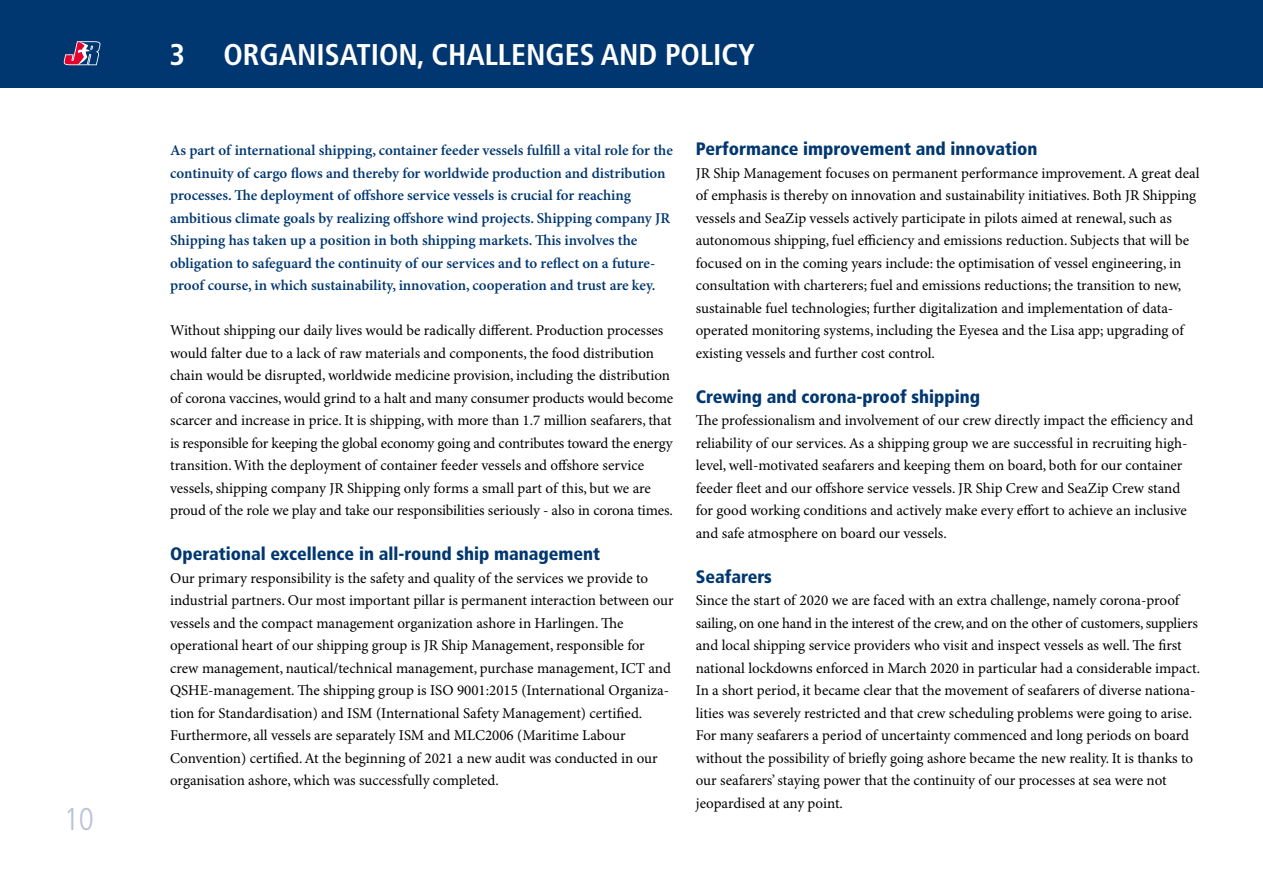
<style>
.page{position:relative;width:1263px;height:893px;background:#fff}
.page>*{position:absolute;margin:0;border:0;box-sizing:border-box;transform-origin:0 0}
.t1{font:300 condensed 31.5px "Frutiger";color:#bac0d9}
.t2{font:700 condensed 30px "Frutiger";color:#fff}
.t3{font:900 condensed 18px "Frutiger";color:#003770}
.t4{font:15px/22.5px "Minion Pro";letter-spacing:-.005em;color:#000}
.t5{font:600 15px/22.5px "Minion Pro";color:#003770}
</style>
<div class="page">
<div style="left:0;top:0;width:1263px;height:88px;background:#003770"></div>
<svg style="left:64px;top:41px;width:37px;height:24px"></svg>
<h1 class="t1" style="left:64px;top:801px;width:32px">10</h1>
<h2 class="t2" style="left:170px;top:37px;width:17px">3</h2>
<h2 class="t2" style="left:224px;top:37px;width:533px">ORGANISATION, CHALLENGES AND POLICY</h2>
<p class="t5" style="left:170px;top:140px;width:504px">As part of international shipping, container feeder vessels fulfill a vital role for the continuity of cargo flows and thereby for worldwide production and distribution processes. The deployment of offshore service vessels is crucial for reaching ambitious climate goals by realizing offshore wind projects. Shipping company JR Shipping has taken up a position in both shipping markets. This involves the obligation to safeguard the continuity of our services and to reflect on a future&shy;proof course, in which sustainability, innovation, cooperation and trust are key.</p>
<p class="t4" style="left:170px;top:320px;width:505px">Without shipping our daily lives would be radically different. Production processes would falter due to a lack of raw materials and components, the food distribution chain would be disrupted, worldwide medicine provision, including the distribution of corona vaccines, would grind to a halt and many consumer products would become scarcer and increase in price. It is shipping, with more than 1.7 million seafarers, that is responsible for keeping the global economy going and contributes toward the energy transition. With the deployment of container feeder vessels and offshore service vessels, shipping company JR Shipping only forms a small part of this, but we are proud of the role we play and take our responsibilities seriously - also in corona times.</p>
<p class="t3" style="left:170px;top:543px;width:432px">Operational excellence in all-round ship management</p>
<p class="t4" style="left:170px;top:567px;width:505px">Our primary responsibility is the safety and quality of the services we provide to industrial partners. Our most important pillar is permanent interaction between our vessels and the compact management organization ashore in Harlingen. The operational heart of our shipping group is JR Ship Management, responsible for crew management, nautical/technical management, purchase management, ICT and QSHE-management. The shipping group is ISO 9001:2015 (International Organiza&shy;tion for Standardisation) and ISM (International Safety Management) certified.<br>Furthermore, all vessels are separately ISM and MLC2006 (Maritime Labour Convention) certified. At the beginning of 2021 a new audit was conducted in our organisation ashore, which was successfully completed.</p>
<p class="t3" style="left:696px;top:138px;width:343px">Performance improvement and innovation</p>
<p class="t4" style="left:696px;top:162px;width:505px">JR Ship Management focuses on permanent performance improvement. A great deal of emphasis is thereby on innovation and sustainability initiatives. Both JR Shipping vessels and SeaZip vessels actively participate in pilots aimed at renewal, such as autonomous shipping, fuel efficiency and emissions reduction. Subjects that will be focused on in the coming years include: the optimisation of vessel engineering, in consultation with charterers; fuel and emissions reductions; the transition to new, sustainable fuel technologies; further digitalization and implementation of data&shy;operated monitoring systems, including the Eyesea and the Lisa app; upgrading of existing vessels and further cost control.</p>
<p class="t3" style="left:696px;top:385px;width:286px">Crewing and corona-proof shipping</p>
<p class="t4" style="left:696px;top:410px;width:499px">The professionalism and involvement of our crew directly impact the efficiency and reliability of our services. As a shipping group we are successful in recruiting high&shy;level, well-motivated seafarers and keeping them on board, both for our container feeder fleet and our offshore service vessels. JR Ship Crew and SeaZip Crew stand for good working conditions and actively make every effort to achieve an inclusive and safe atmosphere on board our vessels.</p>
<p class="t3" style="left:696px;top:565px;width:78px">Seafarers</p>
<p class="t4" style="left:696px;top:590px;width:506px">Since the start of 2020 we are faced with an extra challenge, namely corona-proof sailing, on one hand in the interest of the crew, and on the other of customers, suppliers and local shipping service providers who visit and inspect vessels as well. The first national lockdowns enforced in March 2020 in particular had a considerable impact.<br>In a short period, it became clear that the movement of seafarers of diverse nationa&shy;lities was severely restricted and that crew scheduling problems were going to arise.<br>For many seafarers a period of uncertainty commenced and long periods on board without the possibility of briefly going ashore became the new reality. It is thanks to our seafarers’ staying power that the continuity of our processes at sea were not jeopardised at any point.</p>
</div>
